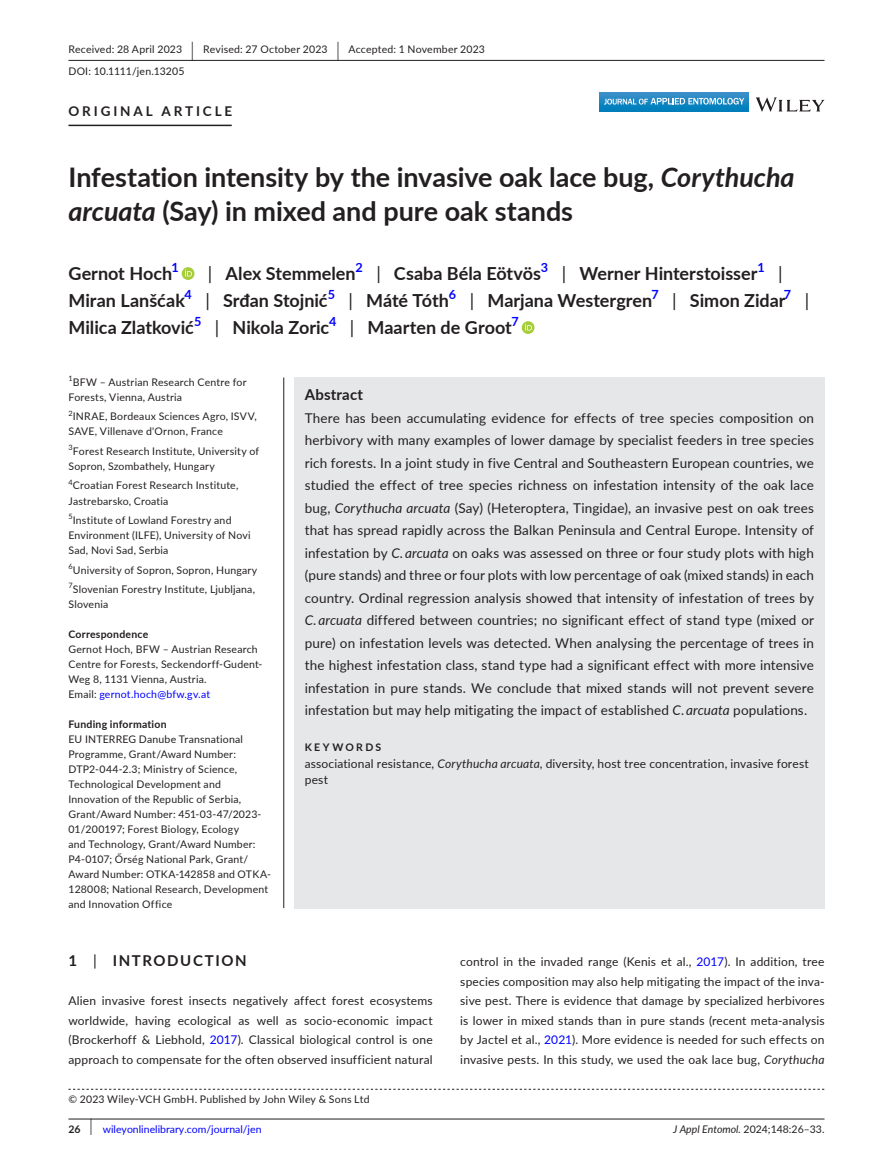
<style>
.page{position:relative;width:893px;height:1174px;background:#fff}
.page>*{position:absolute;margin:0;border:0;box-sizing:border-box;transform-origin:0 0}
.t1{font:700 27px/34.5px "Lato";letter-spacing:-.005em;color:#231f20}
.t2{font:700 18px "Lato";color:#231f20}
.t3{font:18px "Lato";color:#231f20}
.t4{font:700 15px "Lato";letter-spacing:.1em;color:#231f20}
.t5{font:700 15px "Lato";letter-spacing:.015em;color:#231f20}
.t6{font:13.5px/22.5px "Lato";letter-spacing:.01em;color:#231f20;text-align:justify}
.t7{font:700 13.5px "Lato";letter-spacing:.215em;color:#231f20}
.t8{font:700 12.6px "Lato";color:#00f}
.t9{font:12px/19.5px "Lato";letter-spacing:.015em;color:#231f20;text-align:justify}
.t10{font:10.5px/15px "Lato";letter-spacing:.02em;color:#231f20}
.t11{font:10.5px "Lato";color:#00f}
.t12{font:700 10.5px "Lato";letter-spacing:.02em;color:#231f20}
.t13{font:10.5px "Lato";color:#231f20}
.t14{font:700 10.5px "Lato";letter-spacing:.22em;color:#231f20}
.t15{font:7.35px "Lato";color:#231f20}
.s1{font-size:19.65px}
.s2{font-style:italic}
.s3{font-weight:400}
.s4{color:#00f}
.s5{font-weight:700;color:#231f20}
.s6{font-size:17.4px;color:#231f20}
</style>
<div class="page">
<hr style="left:68px;top:1118px;width:756px;height:1px;background:#231f20">
<svg style="left:756px;top:97px;width:68px;height:15px"></svg>
<svg style="left:599px;top:93px;width:149px;height:19px;background:#1785c0"></svg>
<svg style="left:604px;top:98px;width:140px;height:7px"></svg>
<hr style="left:68px;top:60px;width:756px;height:1px;background:#231f20">
<hr style="left:68px;top:125px;width:164px;height:1px;background:#231f20">
<svg style="left:182px;top:267px;width:12px;height:13px"></svg>
<svg style="left:185px;top:269px;width:7px;height:7px"></svg>
<svg style="left:522px;top:321px;width:12px;height:13px"></svg>
<svg style="left:525px;top:323px;width:7px;height:7px"></svg>
<svg style="left:68px;top:1088px;width:756px;height:1px"></svg>
<hr style="left:283px;top:377px;width:1px;height:531px;background:#231f20">
<div style="left:294px;top:377px;width:530px;height:417px;background:#e6e7e9"></div>
<div style="left:294px;top:794px;width:530px;height:114px;background:#e6e7e9"></div>
<p class="t10" style="left:68px;top:38px;width:418px;line-height:21.8px">Received: 28 April 2023 <span class="s1">|</span> Revised: 27 October 2023 <span class="s1">|</span> Accepted: 1 November 2023<br>DOI: 10.1111/jen.13205</p>
<p class="t7" style="left:68px;top:101px;width:165px">ORIGINAL ARTICLE</p>
<h1 class="t1" style="left:68px;top:159px;width:728px">Infestation intensity by the invasive oak lace bug, <span class="s2">Corythucha arcuata</span> (Say) in mixed and pure oak stands</h1>
<h2 class="t2" style="left:68px;top:260px;width:105px">Gernot Hoch</h2>
<p class="t8" style="left:171px;top:258px;width:9px">1</p>
<h2 class="t2" style="left:208px;top:260px;width:149px"><span class="s3">|</span> Alex Stemmelen</h2>
<p class="t8" style="left:356px;top:258px;width:9px">2</p>
<h2 class="t2" style="left:376px;top:260px;width:166px"><span class="s3">|</span> Csaba Béla Eötvös</h2>
<p class="t8" style="left:541px;top:258px;width:9px">3</p>
<h2 class="t2" style="left:562px;top:260px;width:197px"><span class="s3">|</span> Werner Hinterstoisser</h2>
<p class="t8" style="left:757px;top:258px;width:9px">1</p>
<h2 class="t3" style="left:778px;top:260px;width:6px">|</h2>
<h2 class="t2" style="left:68px;top:287px;width:118px">Miran Lanšćak</h2>
<p class="t8" style="left:185px;top:285px;width:9px">4</p>
<h2 class="t2" style="left:205px;top:287px;width:124px"><span class="s3">|</span> Srđan Stojnić</h2>
<p class="t8" style="left:328px;top:285px;width:9px">5</p>
<h2 class="t2" style="left:349px;top:287px;width:102px"><span class="s3">|</span> Máté Tóth</h2>
<p class="t8" style="left:449px;top:285px;width:9px">6</p>
<h2 class="t2" style="left:470px;top:287px;width:184px"><span class="s3">|</span> Marjana Westergren</h2>
<p class="t8" style="left:651px;top:285px;width:9px">7</p>
<h2 class="t2" style="left:672px;top:287px;width:115px"><span class="s3">|</span> Simon Zidar</h2>
<p class="t8" style="left:784px;top:285px;width:9px">7</p>
<h2 class="t3" style="left:805px;top:287px;width:6px">|</h2>
<h2 class="t2" style="left:68px;top:314px;width:127px">Milica Zlatković</h2>
<p class="t8" style="left:194px;top:312px;width:9px">5</p>
<h2 class="t2" style="left:215px;top:314px;width:116px"><span class="s3">|</span> Nikola Zoric</h2>
<p class="t8" style="left:329px;top:312px;width:9px">4</p>
<h2 class="t2" style="left:350px;top:314px;width:163px"><span class="s3">|</span> Maarten de Groot</h2>
<p class="t8" style="left:511px;top:312px;width:9px">7</p>
<p class="t15" style="left:68px;top:373px;width:6px">1</p>
<p class="t10" style="left:68px;top:374px;width:180px;text-indent:4px">BFW – Austrian Research Centre for<br>Forests, Vienna, Austria</p>
<p class="t10" style="left:68px;top:409px;width:190px"><sup>2</sup>INRAE, Bordeaux Sciences Agro, ISVV,<br>SAVE, Villenave d'Ornon, France</p>
<p class="t10" style="left:68px;top:443px;width:192px"><sup>3</sup>Forest Research Institute, University of<br>Sopron, Szombathely, Hungary</p>
<p class="t10" style="left:68px;top:478px;width:171px"><sup>4</sup>Croatian Forest Research Institute,<br>Jastrebarsko, Croatia</p>
<p class="t10" style="left:68px;top:512px;width:184px"><sup>5</sup>Institute of Lowland Forestry and<br>Environment (ILFE), University of Novi<br>Sad, Novi Sad, Serbia</p>
<p class="t10" style="left:68px;top:559px;width:190px;line-height:19.5px"><sup>6</sup>University of Sopron, Sopron, Hungary<br><sup>7</sup>Slovenian Forestry Institute, Ljubljana,</p>
<p class="t10" style="left:68px;top:596px;width:41px">Slovenia</p>
<p class="t12" style="left:68px;top:626px;width:81px">Correspondence</p>
<p class="t10" style="left:68px;top:641px;width:195px">Gernot Hoch, BFW – Austrian Research Centre for Forests, Seckendorff-Gudent-Weg 8, 1131 Vienna, Austria.<br>Email: <span class="s4">gernot.hoch@bfw.gv.at</span></p>
<p class="t12" style="left:68px;top:716px;width:100px">Funding information</p>
<p class="t10" style="left:68px;top:731px;width:204px">EU INTERREG Danube Transnational Programme, Grant/Award Number:<br>DTP2-044-2.3; Ministry of Science, Technological Development and Innovation of the Republic of Serbia, Grant/Award Number: 451-03-47/2023- 01/200197; Forest Biology, Ecology<br>and Technology, Grant/Award Number:<br>P4-0107; Őrség National Park, Grant/ Award Number: OTKA-142858 and OTKA-128008; National Research, Development and Innovation Office</p>
<p class="t5" style="left:305px;top:383px;width:60px">Abstract</p>
<p class="t6" style="left:305px;top:406px;width:511px">There has been accumulating evidence for effects of tree species composition on herbivory with many examples of lower damage by specialist feeders in tree species rich forests. In a joint study in five Central and Southeastern European countries, we studied the effect of tree species richness on infestation intensity of the oak lace bug, <span class="s2">Corythucha arcuata</span> (Say) (Heteroptera, Tingidae), an invasive pest on oak trees that has spread rapidly across the Balkan Peninsula and Central Europe. Intensity of infestation by <span class="s2">C. arcuata</span> on oaks was assessed on three or four study plots with high (pure stands) and three or four plots with low percentage of oak (mixed stands) in each country. Ordinal regression analysis showed that intensity of infestation of trees by <span class="s2">C. arcuata</span> differed between countries; no significant effect of stand type (mixed or pure) on infestation levels was detected. When analysing the percentage of trees in the highest infestation class, stand type had a significant effect with more intensive infestation in pure stands. We conclude that mixed stands will not prevent severe infestation but may help mitigating the impact of established <span class="s2">C. arcuata</span> populations.</p>
<p class="t14" style="left:305px;top:739px;width:78px">KEYWORDS</p>
<p class="t9" style="left:305px;top:754px;width:506px;line-height:16.5px">associational resistance, <span class="s2">Corythucha arcuata</span>, diversity, host tree concentration, invasive forest pest</p>
<p class="t4" style="left:68px;top:950px;width:180px">1 <span class="s3">|</span> INTRODUCTION</p>
<p class="t9" style="left:68px;top:990px;width:366px">Alien invasive forest insects negatively affect forest ecosystems worldwide, having ecological as well as socio-economic impact (Brockerhoff &amp; Liebhold, <span class="s4">2017</span>). Classical biological control is one approach to compensate for the often observed insufficient natural</p>
<p class="t10" style="left:68px;top:1091px;width:303px">© 2023 Wiley-VCH GmbH. Published by John Wiley &amp; Sons Ltd</p>
<p class="t9" style="left:460px;top:951px;width:366px">control in the invaded range (Kenis et al., <span class="s4">2017</span>). In addition, tree species composition may also help mitigating the impact of the inva&shy;sive pest. There is evidence that damage by specialized herbivores is lower in mixed stands than in pure stands (recent meta-analysis by Jactel et al., <span class="s4">2021</span>). More evidence is needed for such effects on invasive pests. In this study, we used the oak lace bug, <span class="s2">Corythucha</span></p>
<p class="t11" style="left:68px;top:1121px;width:195px"><span class="s5">26</span> <span class="s6">|</span> wileyonlinelibrary.com/journal/jen</p>
<p class="t13" style="left:673px;top:1121px;width:153px"><span class="s2">J Appl Entomol.</span> 2024;148:26–33.</p>
</div>
